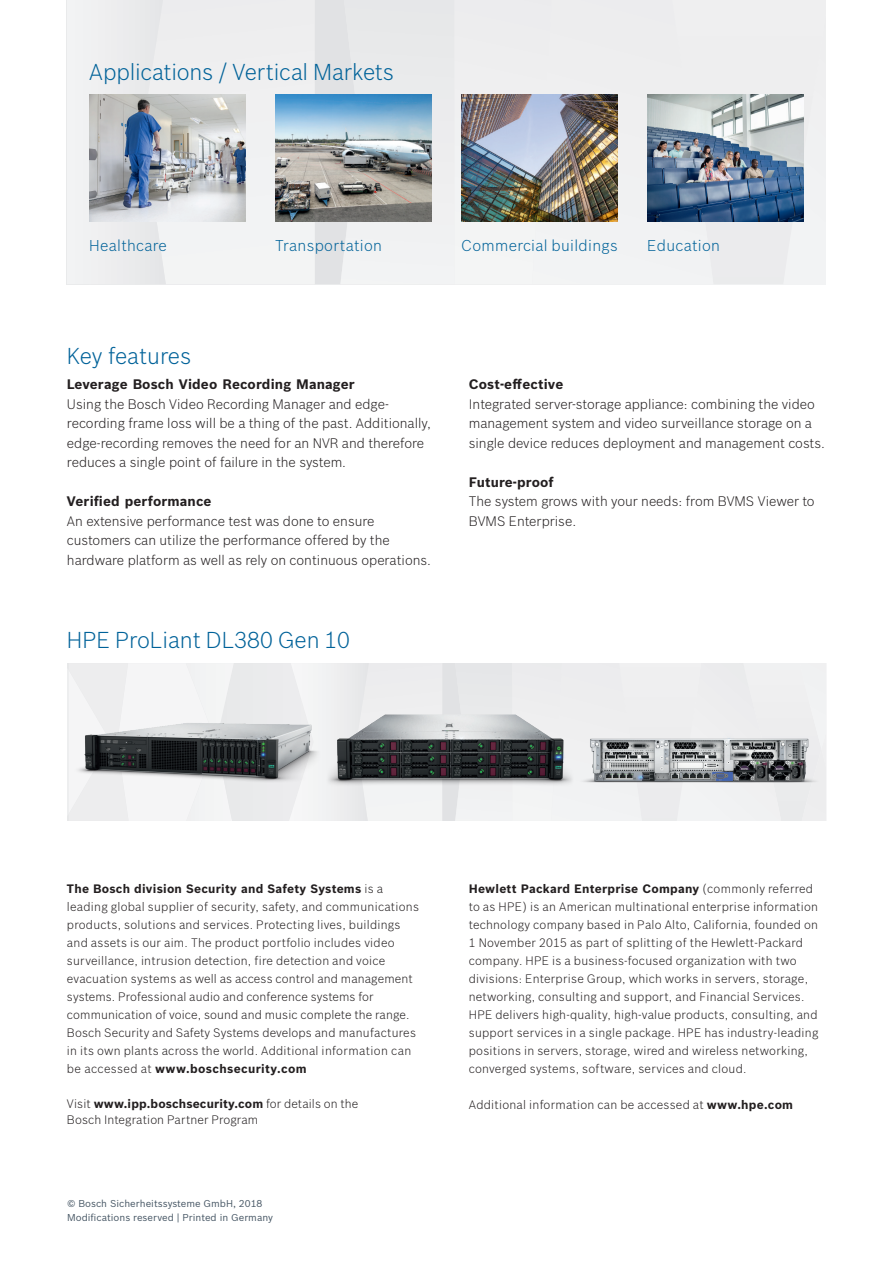
<style>
.page{position:relative;width:893px;height:1263px;background:#fff}
.page>*{position:absolute;margin:0;border:0;box-sizing:border-box;transform-origin:0 0}
.Headline_1_24_9_6_Bl{font:300 22.5px "Bosch Sans";color:#006299}
.Headline_1_24_9_6_Bl-2{font:300 15.3px "Bosch Sans";letter-spacing:.02em;color:#006299}
.t1{font:300 13.5px/19.5px "Bosch Sans";color:#231f20}
.t2{font:700 13.5px "Bosch Sans";letter-spacing:.01em;color:#231f20}
.Copy_7_7_3_84_Reg_Bl{font:300 12px/18px "Bosch Sans";letter-spacing:.02em;color:#231f20}
.Graphic_6_5_3_2_Reg{font:9.75px "Bosch Sans";color:#465664}
.s1{font-weight:700}
</style>
<div class="page">
<div style="left:67px;top:663px;width:759px;height:158px;background:#eeeeef"></div>
<div style="left:166px;top:0;width:149px;height:284px;background:#efeff0"></div>
<svg style="left:67px;top:0;width:99px;height:284px"></svg>
<div style="left:713px;top:0;width:113px;height:284px;background:#eeeeef"></div>
<div style="left:552px;top:0;width:161px;height:284px;background:#efeff0"></div>
<svg style="left:315px;top:0;width:237px;height:284px"></svg>
<img style="left:71px;top:700px;width:263px;height:103px">
<img style="left:324px;top:694px;width:262px;height:103px">
<img style="left:579px;top:712px;width:247px;height:98px">
<img style="left:89px;top:95px;width:157px;height:126px">
<img style="left:275px;top:95px;width:157px;height:126px">
<img style="left:461px;top:95px;width:157px;height:126px">
<img style="left:647px;top:95px;width:157px;height:126px">
<p class="Headline_1_24_9_6_Bl" style="left:89px;top:56px;width:306px">Applications / Vertical Markets</p>
<p class="Headline_1_24_9_6_Bl-2" style="left:89px;top:235px;width:79px">Healthcare</p>
<p class="Headline_1_24_9_6_Bl-2" style="left:275px;top:235px;width:108px">Transportation</p>
<p class="Headline_1_24_9_6_Bl-2" style="left:461px;top:235px;width:158px">Commercial buildings</p>
<p class="Headline_1_24_9_6_Bl-2" style="left:647px;top:235px;width:74px">Education</p>
<p class="Headline_1_24_9_6_Bl" style="left:67px;top:340px;width:126px">Key features</p>
<p class="t1" style="left:67px;top:374px;width:366px"><span class="s1">Leverage Bosch Video Recording Manager<br></span>Using the Bosch Video Recording Manager and edge&shy;recording frame loss will be a thing of the past. Additionally, edge-recording removes the need for an NVR and therefore reduces a single point of failure in the system.</p>
<p class="t1" style="left:67px;top:491px;width:366px"><span class="s1">Verified performance<br></span>An extensive performance test was done to ensure customers can utilize the performance offered by the hardware platform as well as rely on continuous operations.</p>
<p class="Headline_1_24_9_6_Bl" style="left:67px;top:624px;width:285px">HPE ProLiant DL380 Gen 10</p>
<p class="t2" style="left:469px;top:374px;width:96px">Cost-effective</p>
<p class="t1" style="left:469px;top:393px;width:358px">Integrated server-storage appliance: combining the video management system and video surveillance storage on a single device reduces deployment and management costs.</p>
<p class="t2" style="left:469px;top:471px;width:87px">Future-proof</p>
<p class="t1" style="left:469px;top:491px;width:347px">The system grows with your needs: from BVMS Viewer to<br>BVMS Enterprise.</p>
<p class="Copy_7_7_3_84_Reg_Bl" style="left:67px;top:879px;width:354px"><span class="s1">The Bosch division Security and Safety Systems</span> is a leading global supplier of security, safety, and communications products, solutions and services. Protecting lives, buildings and assets is our aim. The product portfolio includes video surveillance, intrusion detection, fire detection and voice evacuation systems as well as access control and management systems. Professional audio and conference systems for communication of voice, sound and music complete the range.<br>Bosch Security and Safety Systems develops and manufactures in its own plants across the world. Additional information can be accessed at <span class="s1">www.boschsecurity.com</span></p>
<p class="Copy_7_7_3_84_Reg_Bl" style="left:67px;top:1094px;width:293px;line-height:16.5px">Visit <span class="s1">www.ipp.boschsecurity.com</span> for details on the<br>Bosch Integration Partner Program</p>
<p class="Graphic_6_5_3_2_Reg" style="left:67px;top:1196px;width:197px">© Bosch Sicherheitssysteme GmbH, 2018</p>
<p class="Graphic_6_5_3_2_Reg" style="left:67px;top:1210px;width:207px">Modifications reserved | Printed in Germany</p>
<p class="Copy_7_7_3_84_Reg_Bl" style="left:469px;top:879px;width:351px"><span class="s1">Hewlett Packard Enterprise Company</span> (commonly referred to as HPE) is an American multinational enterprise information technology company based in Palo Alto, California, founded on 1 November 2015 as part of splitting of the Hewlett-Packard company. HPE is a business-focused organization with two divisions: Enterprise Group, which works in servers, storage, networking, consulting and support, and Financial Services.<br>HPE delivers high-quality, high-value products, consulting, and support services in a single package. HPE has industry-leading positions in servers, storage, wired and wireless networking, converged systems, software, services and cloud.</p>
<p class="Copy_7_7_3_84_Reg_Bl" style="left:469px;top:1095px;width:326px">Additional information can be accessed at <span class="s1">www.hpe.com</span></p>
</div>
